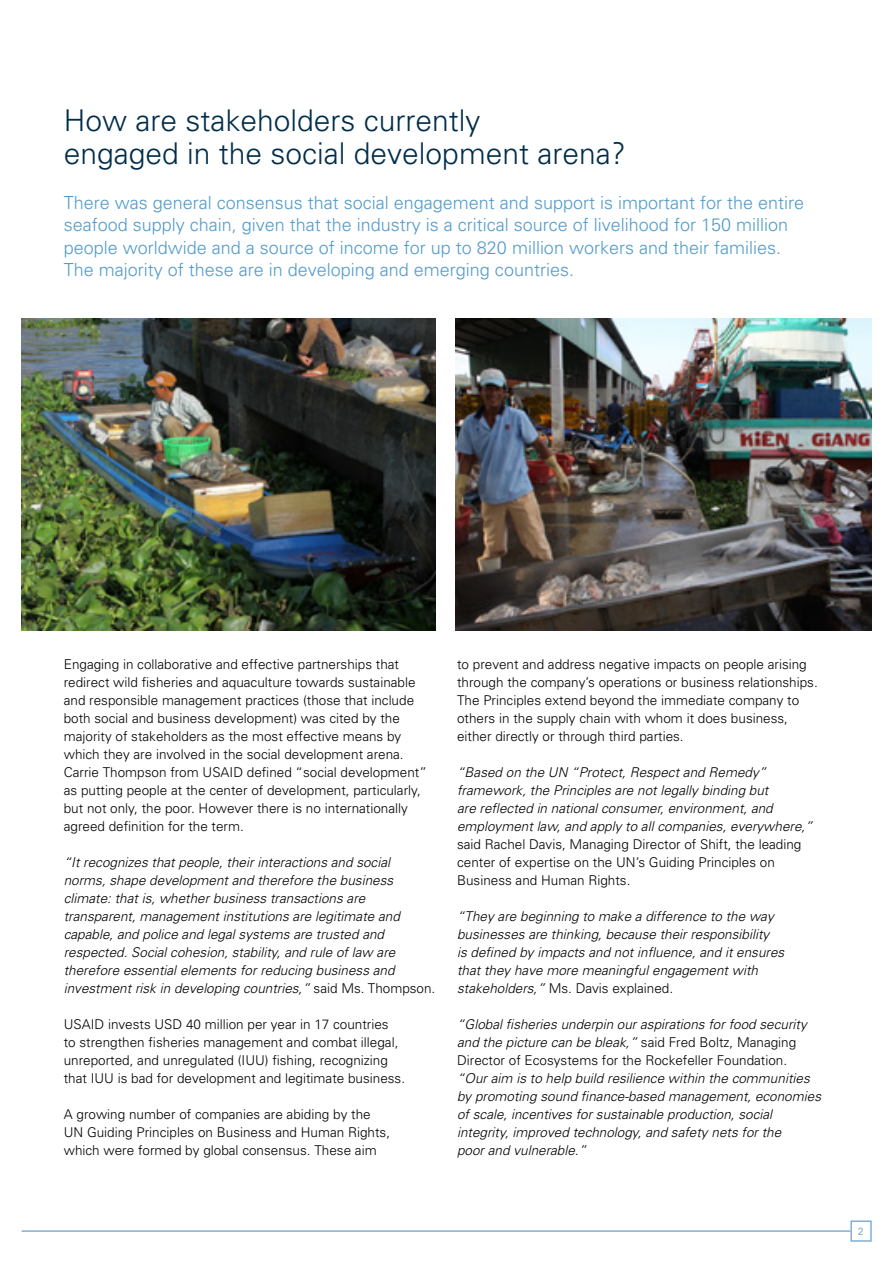
<style>
.page{position:relative;width:893px;height:1263px;background:#fff}
.page>*{position:absolute;margin:0;border:0;box-sizing:border-box;transform-origin:0 0}
.t1{font:300 30px/33px "Univers";color:#002d4a}
.t2{font:300 18px/22.5px "Univers";color:#529bca}
.t3{font:italic 300 13.5px/18px "Univers";color:#000}
.t4{font:300 13.5px/18px "Univers";color:#000}
.t5{font:10.5px "Univers LT Std";color:#7fafd6}
.s1{font-style:normal}
</style>
<div class="page">
<img style="left:21px;top:319px;width:415px;height:312px">
<img style="left:456px;top:319px;width:416px;height:312px">
<hr style="left:22px;top:1230px;width:828px;height:2px;background:#7fafd6">
<div style="left:850px;top:1220px;width:22px;height:22px;border:2px solid #7fafd6"></div>
<h1 class="t1" style="left:64px;top:103px;width:563px">How are stakeholders currently<br>engaged in the social development arena?</h1>
<p class="t2" style="left:64px;top:190px;width:742px">There was general consensus that social engagement and support is important for the entire seafood supply chain, given that the industry is a critical source of livelihood for 150 million people worldwide and a source of income for up to 820 million workers and their families.<br>The majority of these are in developing and emerging countries.</p>
<p class="t4" style="left:64px;top:655px;width:365px">Engaging in collaborative and effective partnerships that redirect wild fisheries and aquaculture towards sustainable and responsible management practices (those that include both social and business development) was cited by the majority of stakeholders as the most effective means by which they are involved in the social development arena.<br>Carrie Thompson from USAID defined “social development” as putting people at the center of development, particularly, but not only, the poor. However there is no internationally agreed definition for the term.</p>
<p class="t3" style="left:64px;top:853px;width:373px">“It recognizes that people, their interactions and social norms, shape development and therefore the business climate: that is, whether business transactions are transparent, management institutions are legitimate and capable, and police and legal systems are trusted and respected. Social cohesion, stability, and rule of law are therefore essential elements for reducing business and investment risk in developing countries,” <span class="s1">said Ms. Thompson.</span></p>
<p class="t4" style="left:64px;top:1015px;width:343px">USAID invests USD 40 million per year in 17 countries<br>to strengthen fisheries management and combat illegal, unreported, and unregulated (IUU) fishing, recognizing that IUU is bad for development and legitimate business.</p>
<p class="t4" style="left:64px;top:1105px;width:328px">A growing number of companies are abiding by the<br>UN Guiding Principles on Business and Human Rights, which were formed by global consensus. These aim</p>
<p class="t4" style="left:457px;top:655px;width:362px">to prevent and address negative impacts on people arising through the company’s operations or business relationships.<br>The Principles extend beyond the immediate company to others in the supply chain with whom it does business, either directly or through third parties.</p>
<p class="t3" style="left:457px;top:763px;width:357px">“Based on the UN “Protect, Respect and Remedy” framework, the Principles are not legally binding but<br>are reflected in national consumer, environment, and employment law, and apply to all companies, everywhere,”</p>
<p class="t4" style="left:457px;top:835px;width:346px">said Rachel Davis, Managing Director of Shift, the leading center of expertise on the UN’s Guiding Principles on<br>Business and Human Rights.</p>
<p class="t3" style="left:457px;top:907px;width:329px">“They are beginning to make a difference to the way businesses are thinking, because their responsibility<br>is defined by impacts and not influence, and it ensures that they have more meaningful engagement with stakeholders,” <span class="s1">Ms. Davis explained.</span></p>
<p class="t3" style="left:457px;top:1015px;width:351px">“Global fisheries underpin our aspirations for food security and the picture can be bleak,” <span class="s1">said Fred Boltz, Managing<br>Director of Ecosystems for the Rockefeller Foundation.</span></p>
<p class="t3" style="left:457px;top:1069px;width:365px">“Our aim is to help build resilience within the communities by promoting sound finance-based management, economies of scale, incentives for sustainable production, social integrity, improved technology, and safety nets for the<br>poor and vulnerable.”</p>
<p class="t5" style="left:858px;top:1225px;width:7px">2</p>
</div>
